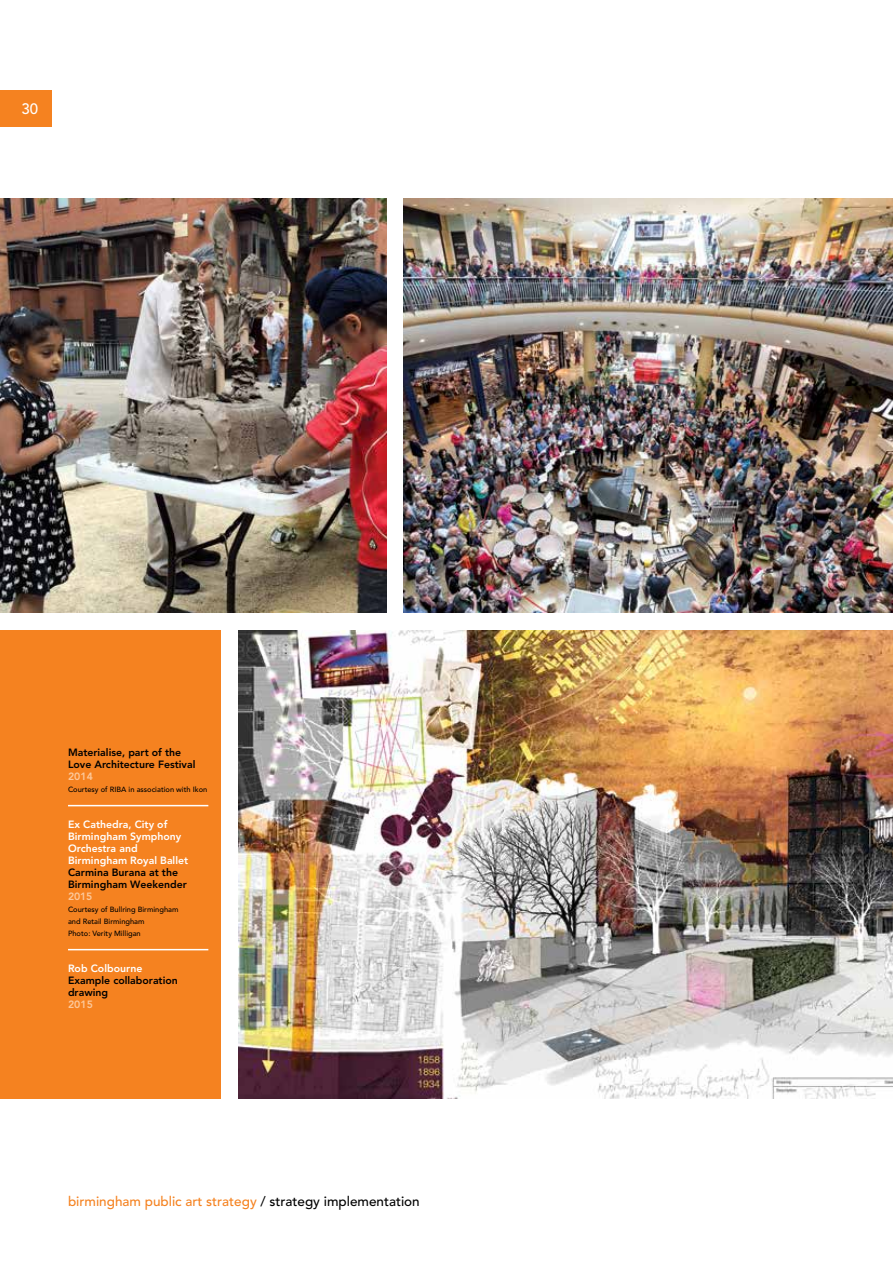
<style>
.page{position:relative;width:893px;height:1263px;background:#fff}
.page>*{position:absolute;margin:0;border:0;box-sizing:border-box;transform-origin:0 0}
.t1{font:500 15px "Avenir";color:#fff}
.t2{font:500 13.5px "Avenir";color:#f58220}
.t3{font:800 10.5px/12px "Avenir";color:#000}
.t4{font:800 10.5px/12px "Avenir";color:#fff}
.t5{font:800 10.5px "Avenir";color:#fdc99b}
.t6{font:500 7.5px/12px "Avenir";color:#000}
.s1{color:#000}
</style>
<div class="page">
<div style="left:0;top:90px;width:51px;height:36px;background:#f58220"></div>
<img style="left:0;top:198px;width:386px;height:414px">
<img style="left:238px;top:630px;width:655px;height:468px">
<img style="left:404px;top:198px;width:489px;height:414px">
<div style="left:0;top:630px;width:220px;height:468px;background:#f58220"></div>
<hr style="left:68px;top:805px;width:140px;height:1px;background:#fff">
<hr style="left:68px;top:949px;width:140px;height:1px;background:#fff">
<h1 class="t1" style="left:21px;top:100px;width:18px">30</h1>
<p class="t3" style="left:68px;top:746px;width:129px">Materialise, part of the<br>Love Architecture Festival</p>
<p class="t5" style="left:68px;top:770px;width:26px">2014</p>
<p class="t6" style="left:68px;top:784px;width:141px">Courtesy of RIBA in association with Ikon</p>
<p class="t4" style="left:68px;top:818px;width:122px">Ex Cathedra, City of<br>Birmingham Symphony<br>Orchestra and<br>Birmingham Royal Ballet</p>
<p class="t3" style="left:68px;top:866px;width:120px">Carmina Burana at the<br>Birmingham Weekender</p>
<p class="t5" style="left:68px;top:890px;width:26px">2015</p>
<p class="t6" style="left:68px;top:904px;width:112px">Courtesy of Bullring Birmingham and Retail Birmingham<br>Photo: Verity Milligan</p>
<p class="t4" style="left:68px;top:962px;width:76px">Rob Colbourne</p>
<p class="t3" style="left:68px;top:974px;width:111px">Example collaboration drawing</p>
<p class="t5" style="left:68px;top:998px;width:26px">2015</p>
<p class="t2" style="left:68px;top:1193px;width:353px">birmingham public art strategy <span class="s1">/ strategy implementation</span></p>
</div>
